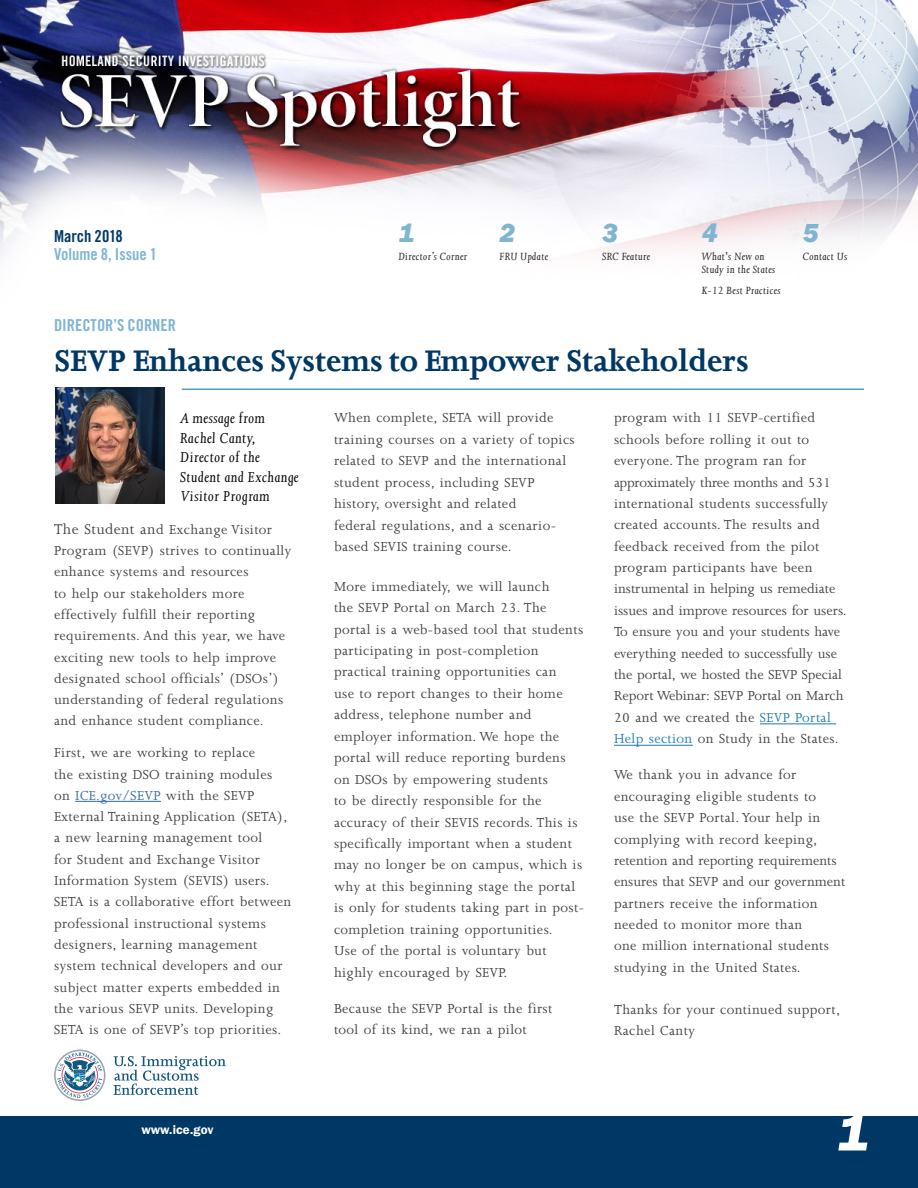
<style>
.page{position:relative;width:918px;height:1188px;background:#fff}
.page>*{position:absolute;margin:0;border:0;box-sizing:border-box;transform-origin:0 0}
.t1{font:54px "ITC Franklin Gothic Std Hvy It";color:#fff}
.t2{font:700 34.5px "Joanna";color:#003865}
.t3{font:27px "ITC Franklin Gothic Std Hvy It";color:#80b5d2}
.t4{font:italic 16.5px/19.5px "Joanna MT Std";letter-spacing:.03em;color:#000}
.t5{font:16.5px/18px "Trade Gothic LT Std Bd Cn 20";color:#80b5d2}
.DC_body{font:15px/21.3px "Joanna MT Std";letter-spacing:.025em;color:#3e3e3f}
.t6{font:600 12.75px "ITC Franklin Gothic Std";color:#fff}
.TOC_items{font:italic 12px/13.5px "Joanna MT Std";letter-spacing:.03em;color:#231f20}
.s1{color:#003865}
.s2{font-size:16.2px}
.s3{color:#3667a4}
.s4{color:#1a7aaf}
</style>
<div class="page">
<div style="left:0;top:1116px;width:918px;height:72px;background:#003865"></div>
<img style="left:0;top:0;width:918px;height:256px">
<svg style="left:114px;top:1056px;width:112px;height:39px"></svg>
<svg style="left:54px;top:1050px;width:52px;height:51px"></svg>
<hr style="left:75px;top:801px;width:86px;height:1px;background:#3667a4">
<hr style="left:760px;top:724px;width:76px;height:1px;background:#1a7aaf">
<hr style="left:614px;top:745px;width:79px;height:1px;background:#1a7aaf">
<hr style="left:182px;top:389px;width:682px;height:1px;background:#006ba6">
<img style="left:56px;top:388px;width:109px;height:115px">
<p class="t5" style="left:54px;top:226px;width:105px"><span class="s1">March 2018<br></span>Volume 8, Issue 1</p>
<p class="t3" style="left:398px;top:217px;width:17px">1</p>
<p class="t3" style="left:500px;top:217px;width:17px">2</p>
<p class="t3" style="left:602px;top:217px;width:17px">3</p>
<p class="t3" style="left:702px;top:217px;width:17px">4</p>
<p class="t3" style="left:803px;top:217px;width:17px">5</p>
<p class="TOC_items" style="left:398px;top:249px;width:70px">Director’s Corner</p>
<p class="TOC_items" style="left:500px;top:249px;width:50px">FRU Update</p>
<p class="TOC_items" style="left:602px;top:249px;width:50px">SRC Feature</p>
<p class="TOC_items" style="left:702px;top:249px;width:75px">What's New on<br>Study in the States</p>
<p class="TOC_items" style="left:702px;top:284px;width:80px">K-12 Best Practices</p>
<p class="TOC_items" style="left:803px;top:249px;width:46px">Contact Us</p>
<h2 class="t5" style="left:54px;top:315px;width:124px">DIRECTOR’S CORNER</h2>
<h1 class="t2" style="left:54px;top:340px;width:696px">SEVP Enhances Systems to Empower Stakeholders</h1>
<p class="t4" style="left:180px;top:408px;width:120px">A message from<br>Rachel Canty,<br>Director of the<br>Student and Exchange<br>Visitor Program</p>
<p class="DC_body" style="left:54px;top:519px;width:239px"><span class="s2">The Student an</span>d Exchange Visitor Program (SEVP) strives to continually enhance systems and resources<br>to help our stakeholders more effectively fulfill their reporting requirements. And this year, we have exciting new tools to help improve designated school officials’ (DSOs’) understanding of federal regulations and enhance student compliance.</p>
<p class="DC_body" style="left:54px;top:742px;width:239px">First, we are working to replace<br>the existing DSO training modules on <span class="s3">ICE.gov/SEVP</span> with the SEVP External Training Application (SETA), a new learning management tool<br>for Student and Exchange Visitor Information System (SEVIS) users.<br>SETA is a collaborative effort between professional instructional systems designers, learning management system technical developers and our subject matter experts embedded in the various SEVP units. Developing SETA is one of SEVP’s top priorities.</p>
<p class="t6" style="left:141px;top:1122px;width:74px">www.ice.gov</p>
<p class="DC_body" style="left:334px;top:407px;width:242px">When complete, SETA will provide training courses on a variety of topics related to SEVP and the international student process, including SEVP history, oversight and related<br>federal regulations, and a scenario&shy;based SEVIS training course.</p>
<p class="DC_body" style="left:334px;top:575px;width:252px">More immediately, we will launch<br>the SEVP Portal on March 23. The portal is a web-based tool that students participating in post-completion practical training opportunities can<br>use to report changes to their home address, telephone number and employer information. We hope the portal will reduce reporting burdens on DSOs by empowering students<br>to be directly responsible for the accuracy of their SEVIS records. This is specifically important when a student may no longer be on campus, which is why at this beginning stage the portal is only for students taking part in post&shy;completion training opportunities.<br>Use of the portal is voluntary but highly encouraged by SEVP.</p>
<p class="DC_body" style="left:334px;top:998px;width:220px">Because the SEVP Portal is the first tool of its kind, we ran a pilot</p>
<p class="DC_body" style="left:614px;top:407px;width:234px">program with 11 SEVP-certified schools before rolling it out to everyone. The program ran for approximately three months and 531 international students successfully created accounts. The results and feedback received from the pilot program participants have been instrumental in helping us remediate issues and improve resources for users.<br>To ensure you and your students have everything needed to successfully use the portal, we hosted the SEVP Special Report Webinar: SEVP Portal on March 20 and we created the <span class="s4">SEVP Portal Help section</span> on Study in the States.</p>
<p class="DC_body" style="left:614px;top:764px;width:233px">We thank you in advance for encouraging eligible students to<br>use the SEVP Portal. Your help in complying with record keeping, retention and reporting requirements ensures that SEVP and our government partners receive the information needed to monitor more than<br>one million international students studying in the United States.</p>
<p class="DC_body" style="left:614px;top:999px;width:228px">Thanks for your continued support,</p>
<p class="DC_body" style="left:614px;top:1020px;width:83px">Rachel Canty</p>
<h1 class="t1" style="left:837px;top:1101px;width:33px">1</h1>
</div>
